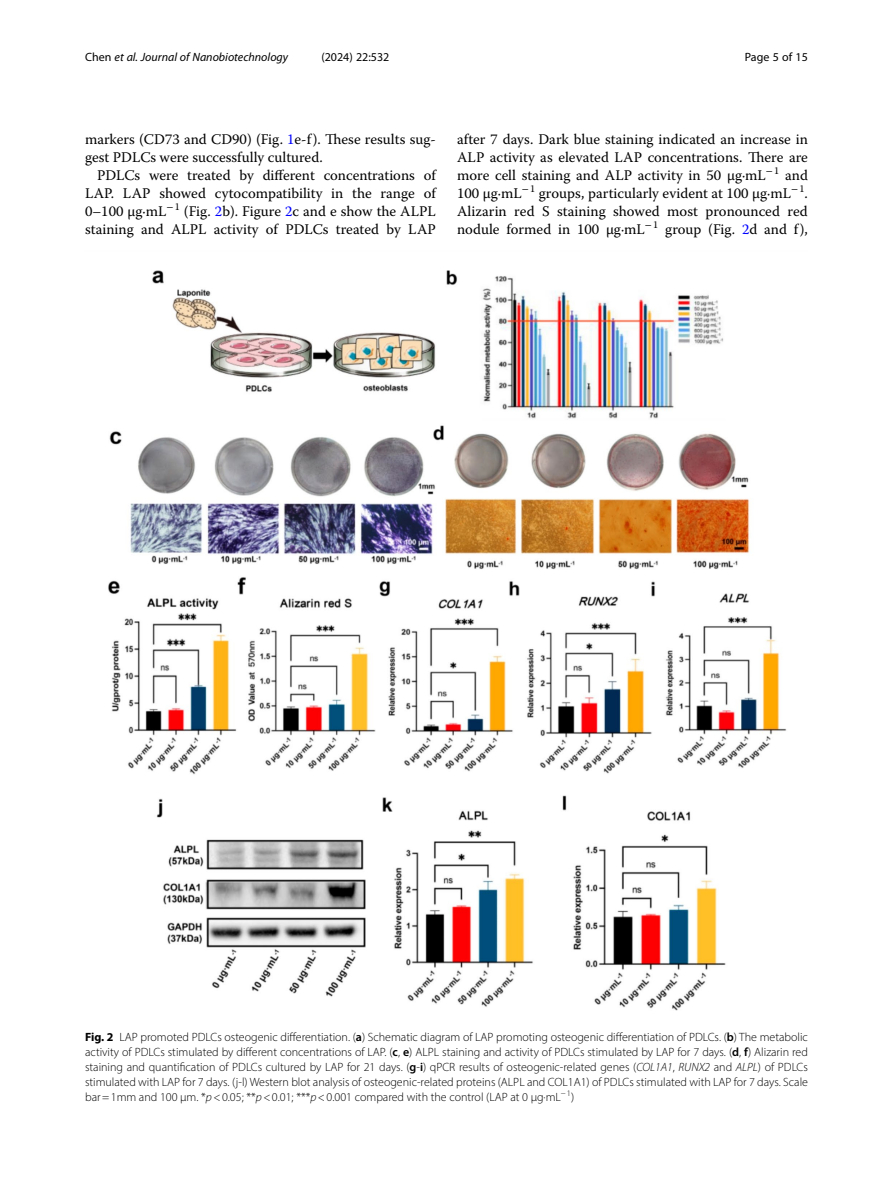
<style>
.page{position:relative;width:893px;height:1191px;background:#fff}
.page>*{position:absolute;margin:0;border:0;box-sizing:border-box;transform-origin:0 0}
.Body_Text_Indent{font:14.7px/18px "Warnock Pro";color:#000;text-align:justify}
.Body_Text{font:14.7px/18px "Warnock Pro";color:#000}
.Figure_Caption{font:300 12px/15px "Myriad Pro";color:#000;text-align:justify}
.t1{font:italic 12px "Myriad Pro";color:#000}
.t2{font:12px "Myriad Pro";color:#000}
.s1{font-style:normal}
.s2{color:#00f}
.s3{font-weight:700}
.s4{font-weight:600}
.s5{font-style:italic}
</style>
<div class="page">
<img style="left:108px;top:270px;width:679px;height:741px">
<p class="t1" style="left:85px;top:50px;width:205px"><span class="s1">Chen</span> et al. Journal of Nanobiotechnology</p>
<p class="t2" style="left:321px;top:50px;width:70px">(2024) 22:532</p>
<p class="t2" style="left:745px;top:50px;width:65px">Page 5 of 15</p>
<p class="Body_Text" style="left:85px;top:130px;width:352px">markers (CD73 and CD90) (Fig. <span class="s2">1</span>e-f). These results sug&shy;gest PDLCs were successfully cultured.</p>
<p class="Body_Text_Indent" style="left:85px;top:166px;width:352px;text-indent:12px">PDLCs were treated by different concentrations of LAP. LAP showed cytocompatibility in the range of 0–100 µg·mL<sup>−</sup><sup>1</sup> (Fig. <span class="s2">2</span>b). Figure <span class="s2">2</span>c and e show the ALPL staining and ALPL activity of PDLCs treated by LAP</p>
<p class="Body_Text_Indent" style="left:457px;top:130px;width:352px">after 7 days. Dark blue staining indicated an increase in ALP activity as elevated LAP concentrations. There are more cell staining and ALP activity in 50 µg·mL<sup>−</sup><sup>1</sup> and 100 µg·mL<sup>−</sup><sup>1</sup> groups, particularly evident at 100 µg·mL<sup>−</sup><sup>1</sup>.<br>Alizarin red S staining showed most pronounced red nodule formed in 100 µg·mL<sup>−</sup><sup>1</sup> group (Fig. <span class="s2">2</span>d and f),</p>
<p class="Figure_Caption" style="left:85px;top:1029px;width:724px"><span class="s3">Fig. 2</span> LAP promoted PDLCs osteogenic differentiation. (<span class="s4">a</span>) Schematic diagram of LAP promoting osteogenic differentiation of PDLCs. (<span class="s4">b</span>) The metabolic activity of PDLCs stimulated by different concentrations of LAP. (<span class="s4">c</span>, <span class="s4">e</span>) ALPL staining and activity of PDLCs stimulated by LAP for 7 days. (<span class="s4">d</span>, <span class="s4">f</span>) Alizarin red staining and quantification of PDLCs cultured by LAP for 21 days. (<span class="s4">g</span>-<span class="s4">i</span>) qPCR results of osteogenic-related genes (<span class="s5">COL1A1</span>, <span class="s5">RUNX2</span> and <span class="s5">ALPL</span>) of PDLCs stimulated with LAP for 7 days. (j-l) Western blot analysis of osteogenic-related proteins (ALPL and COL1A1) of PDLCs stimulated with LAP for 7 days. Scale bar=1mm and 100 μm. *<span class="s5">p</span>&lt;0.05; **<span class="s5">p</span>&lt;0.01; ***<span class="s5">p</span>&lt;0.001 compared with the control (LAP at 0 µg·mL<sup>−1</sup>)</p>
</div>
